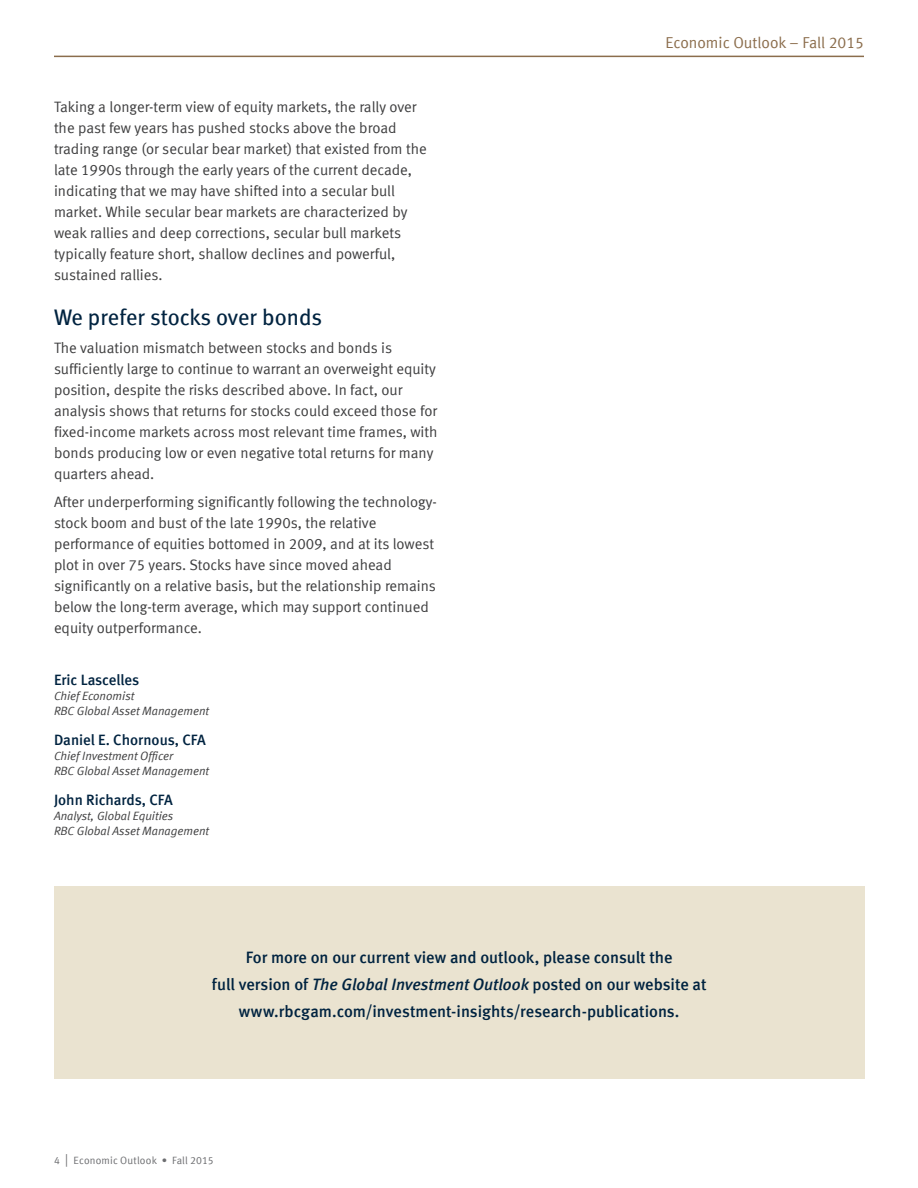
<style>
.page{position:relative;width:918px;height:1188px;background:#fff}
.page>*{position:absolute;margin:0;border:0;box-sizing:border-box;transform-origin:0 0}
.Subhead{font:22.5px "Meta Book LF";letter-spacing:-.005em;color:#002340}
.Copy{font:16.5px/27px "Meta Medium LF";color:#002340;text-align:center}
.t1{font:15.75px "Meta Normal LF";color:#8b6d4c}
.BodyCopy{font:15px/21px "Meta Normal LF";color:#3e3e3f}
.Profile_Name{font:15px "Meta Medium LF";color:#002340}
.Profile_Title{font:italic 12px "Meta Normal LF";color:#3e3e3f}
.t2{font:10.5px "Meta Normal LF";letter-spacing:.015em;color:#6c6d70}
.s1{font-style:italic}
.s2{font-size:13.2px}
</style>
<div class="page">
<hr style="left:54px;top:56px;width:810px;height:1px;background:#8b6d4c">
<div style="left:54px;top:886px;width:810px;height:193px;background:#eae3d0"></div>
<p class="BodyCopy" style="left:54px;top:96px;width:374px">Taking a longer-term view of equity markets, the rally over the past few years has pushed stocks above the broad trading range (or secular bear market) that existed from the late 1990s through the early years of the current decade, indicating that we may have shifted into a secular bull market. While secular bear markets are characterized by weak rallies and deep corrections, secular bull markets typically feature short, shallow declines and powerful, sustained rallies.</p>
<p class="Subhead" style="left:54px;top:304px;width:270px">We prefer stocks over bonds</p>
<p class="BodyCopy" style="left:54px;top:337px;width:385px">The valuation mismatch between stocks and bonds is sufficiently large to continue to warrant an overweight equity position, despite the risks described above. In fact, our analysis shows that returns for stocks could exceed those for fixed-income markets across most relevant time frames, with bonds producing low or even negative total returns for many quarters ahead.</p>
<p class="BodyCopy" style="left:54px;top:491px;width:384px">After underperforming significantly following the technology&shy;stock boom and bust of the late 1990s, the relative performance of equities bottomed in 2009, and at its lowest plot in over 75 years. Stocks have since moved ahead significantly on a relative basis, but the relationship remains below the long-term average, which may support continued equity outperformance.</p>
<p class="Profile_Name" style="left:54px;top:671px;width:87px">Eric Lascelles</p>
<p class="Profile_Title" style="left:54px;top:689px;width:82px">Chief Economist</p>
<p class="Profile_Title" style="left:54px;top:704px;width:157px">RBC Global Asset Management</p>
<p class="Profile_Name" style="left:54px;top:731px;width:153px">Daniel E. Chornous, CFA</p>
<p class="Profile_Title" style="left:54px;top:749px;width:121px">Chief Investment Officer</p>
<p class="Profile_Title" style="left:54px;top:764px;width:157px">RBC Global Asset Management</p>
<p class="Profile_Name" style="left:54px;top:791px;width:120px">John Richards, CFA</p>
<p class="Profile_Title" style="left:54px;top:809px;width:121px">Analyst, Global Equities</p>
<p class="Profile_Title" style="left:54px;top:824px;width:157px">RBC Global Asset Management</p>
<p class="t1" style="left:665px;top:33px;width:200px">Economic Outlook – Fall 2015</p>
<p class="Copy" style="left:212px;top:944px;width:496px">For more on our current view and outlook, please consult the<br>full version of <span class="s1">The Global Investment Outlook</span> posted on our website at www.rbcgam.com/investment-insights/research-publications.</p>
<p class="t2" style="left:54px;top:1154px;width:161px">4 <span class="s2">|</span> Economic Outlook • Fall 2015</p>
</div>
